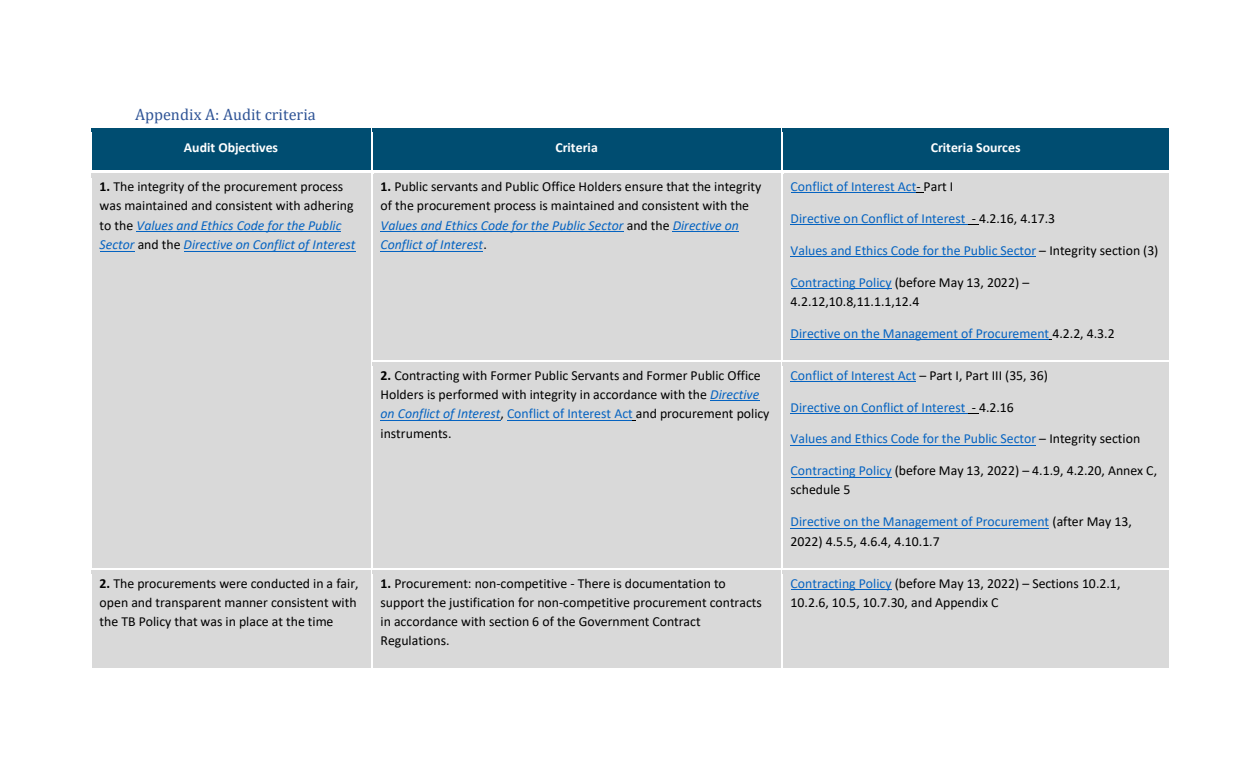
<style>
.page{position:relative;width:1260px;height:765px;background:#fff}
.page>*{position:absolute;margin:0;border:0;box-sizing:border-box;transform-origin:0 0}
.t1{font:16.25px "Cambria";color:#2f5496}
.t2{font:13.75px/19.4px "Calibri";color:#000}
.t3{font:13.75px/19.4px "Calibri";color:#0563c1}
.t4{font:700 13.75px "Calibri";color:#fff}
.s1{font-weight:700}
.s2{font-style:italic;color:#0563c1}
.s3{color:#000}
.s4{color:#0563c1}
</style>
<div class="page">
<div style="left:91px;top:128px;width:280px;height:42px;background:#004d71"></div>
<div style="left:372px;top:128px;width:409px;height:42px;background:#004d71"></div>
<div style="left:782px;top:128px;width:387px;height:42px;background:#004d71"></div>
<div style="left:91px;top:173px;width:280px;height:396px;background:#d9d9d9"></div>
<hr style="left:137px;top:231px;width:204px;height:1px;background:#0563c1">
<hr style="left:100px;top:251px;width:35px;height:1px;background:#0563c1">
<hr style="left:184px;top:251px;width:172px;height:1px;background:#0563c1">
<div style="left:372px;top:173px;width:409px;height:188px;background:#d9d9d9"></div>
<hr style="left:381px;top:231px;width:243px;height:1px;background:#0563c1">
<hr style="left:673px;top:231px;width:66px;height:1px;background:#0563c1">
<hr style="left:381px;top:251px;width:102px;height:1px;background:#0563c1">
<div style="left:782px;top:173px;width:387px;height:188px;background:#d9d9d9"></div>
<hr style="left:791px;top:192px;width:125px;height:1px;background:#0563c1">
<hr style="left:791px;top:224px;width:178px;height:1px;background:#0563c1">
<hr style="left:791px;top:256px;width:245px;height:1px;background:#0563c1">
<hr style="left:791px;top:288px;width:101px;height:1px;background:#0563c1">
<hr style="left:791px;top:339px;width:258px;height:1px;background:#0563c1">
<div style="left:372px;top:362px;width:409px;height:207px;background:#d9d9d9"></div>
<hr style="left:710px;top:400px;width:49px;height:1px;background:#0563c1">
<hr style="left:381px;top:420px;width:120px;height:1px;background:#0563c1">
<hr style="left:507px;top:420px;width:126px;height:1px;background:#0563c1">
<div style="left:782px;top:362px;width:387px;height:207px;background:#d9d9d9"></div>
<hr style="left:791px;top:381px;width:125px;height:1px;background:#0563c1">
<hr style="left:791px;top:413px;width:178px;height:1px;background:#0563c1">
<hr style="left:791px;top:445px;width:245px;height:1px;background:#0563c1">
<hr style="left:791px;top:477px;width:101px;height:1px;background:#0563c1">
<hr style="left:791px;top:528px;width:258px;height:1px;background:#0563c1">
<div style="left:91px;top:570px;width:280px;height:99px;background:#d9d9d9"></div>
<div style="left:372px;top:570px;width:409px;height:99px;background:#d9d9d9"></div>
<div style="left:782px;top:570px;width:387px;height:99px;background:#d9d9d9"></div>
<hr style="left:791px;top:589px;width:101px;height:1px;background:#0563c1">
<p class="t1" style="left:135px;top:105px;width:182px">Appendix A: Audit criteria</p>
<p class="t4" style="left:184px;top:138px;width:96px">Audit Objectives</p>
<p class="t4" style="left:555px;top:138px;width:44px">Criteria</p>
<p class="t4" style="left:931px;top:138px;width:91px">Criteria Sources</p>
<p class="t2" style="left:100px;top:176px;width:257px"><span class="s1">1.</span> The integrity of the procurement process was maintained and consistent with adhering to the <span class="s2">Values and Ethics Code for the Public Sector</span> and the <span class="s2">Directive on Conflict of Interest</span></p>
<p class="t2" style="left:381px;top:176px;width:382px"><span class="s1">1.</span> Public servants and Public Office Holders ensure that the integrity of the procurement process is maintained and consistent with the <span class="s2">Values and Ethics Code for the Public Sector</span> and the <span class="s2">Directive on Conflict of Interest</span>.</p>
<p class="t3" style="left:791px;top:176px;width:164px">Conflict of Interest Act<span class="s3">- Part I</span></p>
<p class="t3" style="left:791px;top:208px;width:266px">Directive on Conflict of Interest <span class="s3">- 4.2.16, 4.17.3</span></p>
<p class="t3" style="left:791px;top:240px;width:369px">Values and Ethics Code for the Public Sector <span class="s3">– Integrity section (3)</span></p>
<p class="t2" style="left:791px;top:272px;width:240px"><span class="s4">Contracting Policy</span> (before May 13, 2022) –<br>4.2.12,10.8,11.1.1,12.4</p>
<p class="t3" style="left:791px;top:323px;width:326px">Directive on the Management of Procurement <span class="s3">4.2.2, 4.3.2</span></p>
<p class="t2" style="left:381px;top:365px;width:390px"><span class="s1">2.</span> Contracting with Former Public Servants and Former Public Office Holders is performed with integrity in accordance with the <span class="s2">Directive on Conflict of Interest</span>, <span class="s4">Conflict of Interest Act</span> and procurement policy instruments.</p>
<p class="t3" style="left:791px;top:365px;width:259px">Conflict of Interest Act <span class="s3">– Part I, Part III (35, 36)</span></p>
<p class="t3" style="left:791px;top:397px;width:225px">Directive on Conflict of Interest <span class="s3">- 4.2.16</span></p>
<p class="t3" style="left:791px;top:429px;width:351px">Values and Ethics Code for the Public Sector <span class="s3">– Integrity section</span></p>
<p class="t2" style="left:791px;top:461px;width:368px"><span class="s4">Contracting Policy</span> (before May 13, 2022) – 4.1.9, 4.2.20, Annex C, schedule 5</p>
<p class="t3" style="left:791px;top:512px;width:343px">Directive on the Management of Procurement <span class="s3">(after May 13,<br>2022) 4.5.5, 4.6.4, 4.10.1.7</span></p>
<p class="t2" style="left:100px;top:573px;width:261px"><span class="s1">2.</span> The procurements were conducted in a fair, open and transparent manner consistent with the TB Policy that was in place at the time</p>
<p class="t2" style="left:381px;top:573px;width:383px"><span class="s1">1.</span> Procurement: non-competitive - There is documentation to support the justification for non-competitive procurement contracts in accordance with section 6 of the Government Contract Regulations.</p>
<p class="t2" style="left:791px;top:573px;width:331px"><span class="s4">Contracting Policy</span> (before May 13, 2022) – Sections 10.2.1,<br>10.2.6, 10.5, 10.7.30, and Appendix C</p>
</div>
